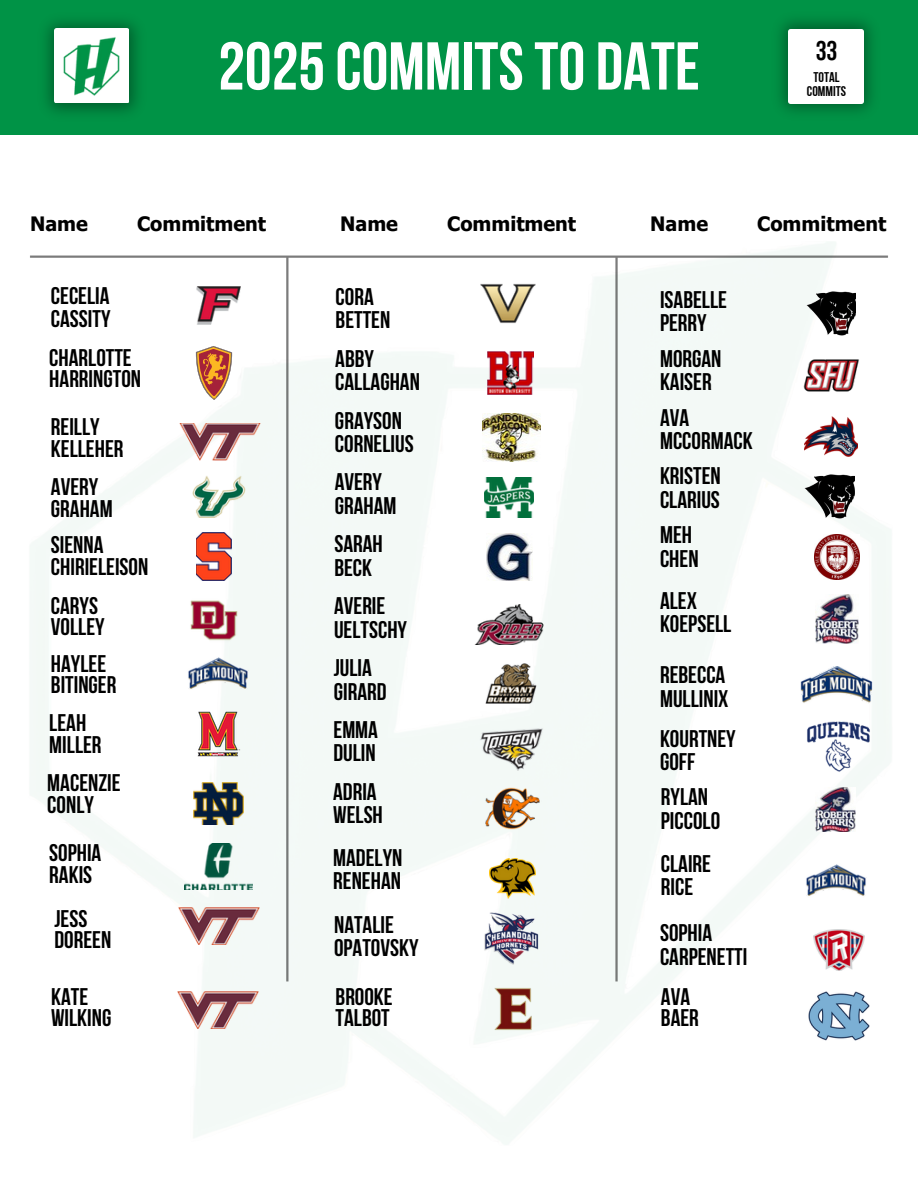
<style>
.page{position:relative;width:918px;height:1188px;background:#fff}
.page>*{position:absolute;margin:0;border:0;box-sizing:border-box;transform-origin:0 0}
.t1{font:67.5px "Bebas Neue Cyrillic";color:#fff}
.t2{font:27.45px "Bebas Neue Cyrillic";color:#000}
.t3{font:700 24px/23.7px "Bebas Neue";color:#000}
.t4{font:700 19.8px "Tahoma";color:#000}
.t5{font:14.1px "Bebas Neue Cyrillic";color:#000}
</style>
<div class="page">
<img style="left:0;top:134px;width:918px;height:1011px">
<div style="left:0;top:0;width:918px;height:134px;background:#009346"></div>
<img style="left:45px;top:20px;width:94px;height:94px">
<img style="left:54px;top:29px;width:75px;height:74px">
<img style="left:59px;top:33px;width:66px;height:67px">
<img style="left:23px;top:249px;width:873px;height:739px">
<img style="left:779px;top:19px;width:94px;height:94px">
<div style="left:789px;top:30px;width:74px;height:74px;background:#fff"></div>
<img style="left:196px;top:287px;width:44px;height:37px">
<img style="left:179px;top:475px;width:79px;height:43px">
<img style="left:196px;top:532px;width:35px;height:48px">
<img style="left:189px;top:597px;width:50px;height:47px">
<img style="left:187px;top:656px;width:63px;height:34px">
<img style="left:195px;top:711px;width:47px;height:47px">
<img style="left:194px;top:783px;width:49px;height:42px">
<img style="left:184px;top:843px;width:69px;height:47px">
<img style="left:178px;top:908px;width:81px;height:37px">
<img style="left:814px;top:929px;width:50px;height:42px">
<img style="left:804px;top:711px;width:69px;height:67px">
<img style="left:816px;top:787px;width:39px;height:44px">
<svg style="left:196px;top:346px;width:36px;height:54px"></svg>
<img style="left:471px;top:283px;width:73px;height:41px">
<img style="left:487px;top:351px;width:46px;height:43px">
<img style="left:483px;top:414px;width:58px;height:47px">
<img style="left:484px;top:477px;width:50px;height:40px">
<img style="left:486px;top:534px;width:46px;height:46px">
<img style="left:475px;top:604px;width:68px;height:41px">
<img style="left:485px;top:663px;width:51px;height:41px">
<img style="left:479px;top:715px;width:65px;height:65px">
<img style="left:476px;top:787px;width:73px;height:42px">
<img style="left:489px;top:858px;width:47px;height:41px">
<img style="left:473px;top:906px;width:76px;height:67px">
<img style="left:816px;top:594px;width:43px;height:50px">
<img style="left:805px;top:863px;width:63px;height:35px">
<img style="left:800px;top:666px;width:72px;height:38px">
<img style="left:806px;top:292px;width:50px;height:44px">
<img style="left:794px;top:347px;width:75px;height:56px">
<img style="left:805px;top:416px;width:53px;height:41px">
<img style="left:805px;top:474px;width:49px;height:44px">
<img style="left:815px;top:535px;width:45px;height:45px">
<img style="left:177px;top:992px;width:81px;height:37px">
<img style="left:456px;top:984px;width:114px;height:50px">
<img style="left:808px;top:992px;width:61px;height:48px">
<img style="left:179px;top:423px;width:81px;height:37px">
<h3 class="t1" style="left:218px;top:39px;width:483px">2025COMMITSTO DATE</h3>
<p class="t2" style="left:816px;top:39px;width:23px">33</p>
<h2 class="t5" style="left:813px;top:72px;width:28px">TOTAL</h2>
<h2 class="t5" style="left:807px;top:85px;width:41px">COMMITS</h2>
<h3 class="t4" style="left:30px;top:212px;width:59px">Name</h3>
<h3 class="t4" style="left:137px;top:211px;width:131px">Commitment</h3>
<h3 class="t4" style="left:340px;top:212px;width:59px">Name</h3>
<h3 class="t4" style="left:447px;top:211px;width:131px">Commitment</h3>
<h3 class="t4" style="left:650px;top:212px;width:59px">Name</h3>
<h3 class="t4" style="left:757px;top:211px;width:131px">Commitment</h3>
<h3 class="t3" style="left:51px;top:286px;width:61px">CECELIA<br>CASSITY</h3>
<h3 class="t3" style="left:49px;top:349px;width:93px;line-height:21.3px">CHARLOTTE<br>HARRINGTON</h3>
<p class="t3" style="left:336px;top:287px;width:56px">CORA<br>BETTEN</p>
<p class="t3" style="left:660px;top:290px;width:68px">ISABELLE<br>PERRY</p>
<p class="t3" style="left:660px;top:349px;width:63px">MORGAN<br>KAISER</p>
<p class="t3" style="left:660px;top:408px;width:94px">AVA<br>MCCORMACK</p>
<p class="t3" style="left:660px;top:467px;width:62px">KRISTEN<br>CLARIUS</p>
<p class="t3" style="left:660px;top:525px;width:40px">MEH<br>CHEN</p>
<h3 class="t3" style="left:660px;top:591px;width:73px">ALEX<br>KOEPSELL</h3>
<p class="t3" style="left:660px;top:665px;width:70px">REBECCA<br>MULLINIX</p>
<h3 class="t3" style="left:660px;top:729px;width:77px">KOURTNEY<br>GOFF</h3>
<h3 class="t3" style="left:661px;top:787px;width:61px">RYLAN<br>PICCOLO</h3>
<h3 class="t3" style="left:661px;top:854px;width:52px">CLAIRE<br>RICE</h3>
<p class="t3" style="left:660px;top:923px;width:89px">SOPHIA<br>CARPENETTI</p>
<p class="t3" style="left:335px;top:349px;width:86px">ABBY<br>CALLAGHAN</p>
<p class="t3" style="left:335px;top:411px;width:80px">GRAYSON<br>CORNELIUS</p>
<p class="t3" style="left:335px;top:473px;width:63px">AVERY<br>GRAHAM</p>
<p class="t3" style="left:334px;top:534px;width:50px">SARAH<br>BECK</p>
<h3 class="t3" style="left:334px;top:596px;width:75px">AVERIE<br>UELTSCHY</h3>
<h3 class="t3" style="left:334px;top:658px;width:54px">JULIA<br>GIRARD</h3>
<h3 class="t3" style="left:334px;top:720px;width:46px">EMMA<br>DULIN</h3>
<h3 class="t3" style="left:333px;top:782px;width:51px">ADRIA<br>WELSH</h3>
<h3 class="t3" style="left:333px;top:848px;width:71px">MADELYN<br>RENEHAN</h3>
<p class="t3" style="left:334px;top:915px;width:86px">NATALIE<br>OPATOVSKY</p>
<p class="t3" style="left:51px;top:419px;width:74px;line-height:21.3px">REILLY<br>KELLEHER</p>
<p class="t3" style="left:51px;top:479px;width:63px;line-height:21.3px">AVERY<br>GRAHAM</p>
<p class="t3" style="left:51px;top:537px;width:99px;line-height:21.3px">SIENNA<br>CHIRIELEISON</p>
<p class="t3" style="left:51px;top:597px;width:55px;line-height:21.3px">CARYS<br>VOLLEY</p>
<p class="t3" style="left:51px;top:655px;width:67px;line-height:21.3px">HAYLEE<br>BITINGER</p>
<h3 class="t3" style="left:49px;top:715px;width:54px;line-height:21.3px">LEAH<br>MILLER</h3>
<p class="t3" style="left:47px;top:775px;width:75px;line-height:21.3px">MACENZIE<br>CONLY</p>
<p class="t3" style="left:49px;top:845px;width:54px;line-height:21.3px">SOPHIA<br>RAKIS</p>
<h3 class="t3" style="left:54px;top:910px;width:58px;line-height:21.3px">JESS<br>DOREEN</h3>
<p class="t3" style="left:51px;top:988px;width:62px;line-height:21.3px">KATE<br>WILKING</p>
<h3 class="t3" style="left:336px;top:988px;width:59px;line-height:21.3px">BROOKE<br>TALBOT</h3>
<p class="t3" style="left:661px;top:988px;width:39px;line-height:21.3px">AVA<br>BAER</p>
</div>
